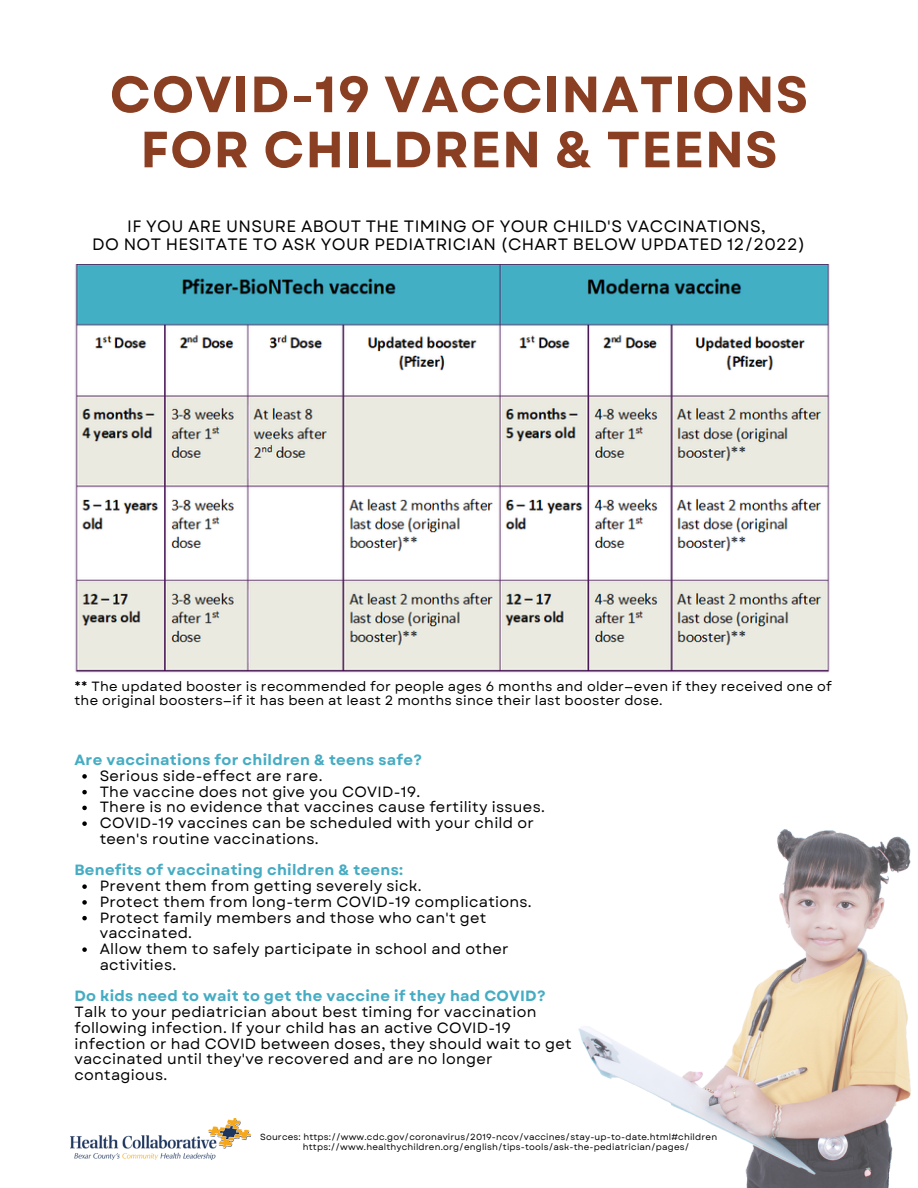
<style>
.page{position:relative;width:918px;height:1188px;background:#fff}
.page>*{position:absolute;margin:0;border:0;box-sizing:border-box;transform-origin:0 0}
.t1{font:700 50.85px/55.2px "Garet";letter-spacing:.02em;color:#8b3f22;text-align:center}
.t2{font:16.5px/18px "Garet";letter-spacing:.02em;color:#000;text-align:center}
.t3{font:14.85px/15.8px "Garet";letter-spacing:.02em;color:#000}
.t4{font:700 14.85px "Garet";letter-spacing:.02em;color:#45acc3}
.t5{font:13.35px/14.5px "Garet";letter-spacing:.02em;color:#000}
.t6{font:8.85px/9.6px "Garet";letter-spacing:.02em;color:#000}
</style>
<div class="page">
<img style="left:70px;top:1119px;width:180px;height:40px">
<img style="left:579px;top:829px;width:331px;height:359px">
<img style="left:75px;top:264px;width:755px;height:409px">
<svg style="left:82px;top:774px;width:5px;height:5px"></svg>
<svg style="left:82px;top:790px;width:5px;height:4px"></svg>
<svg style="left:82px;top:806px;width:5px;height:4px"></svg>
<svg style="left:82px;top:821px;width:5px;height:5px"></svg>
<svg style="left:82px;top:884px;width:5px;height:5px"></svg>
<svg style="left:82px;top:900px;width:5px;height:5px"></svg>
<svg style="left:82px;top:916px;width:5px;height:4px"></svg>
<svg style="left:82px;top:947px;width:5px;height:5px"></svg>
<h1 class="t1" style="left:110px;top:67px;width:700px">COVID-19 VACCINATIONS<br>FOR CHILDREN &amp; TEENS</h1>
<p class="t2" style="left:92px;top:217px;width:714px">IF YOU ARE UNSURE ABOUT THE TIMING OF YOUR CHILD'S VACCINATIONS,<br>DO NOT HESITATE TO ASK YOUR PEDIATRICIAN (CHART BELOW UPDATED 12/2022)</p>
<p class="t5" style="left:74px;top:679px;width:759px">** The updated booster is recommended for people ages 6 months and older—even if they received one of the original boosters—if it has been at least 2 months since their last booster dose.</p>
<p class="t4" style="left:74px;top:749px;width:349px">Are vaccinations for children &amp; teens safe?</p>
<p class="t3" style="left:100px;top:768px;width:447px">Serious side-effect are rare.<br>The vaccine does not give you COVID-19.<br>There is no evidence that vaccines cause fertility issues.<br>COVID-19 vaccines can be scheduled with your child or teen's routine vaccinations.</p>
<p class="t3" style="left:100px;top:878px;width:434px">Prevent them from getting severely sick.<br>Protect them from long-term COVID-19 complications.<br>Protect family members and those who can't get vaccinated.<br>Allow them to safely participate in school and other activities.</p>
<p class="t4" style="left:74px;top:860px;width:330px">Benefits of vaccinating children &amp; teens:</p>
<p class="t4" style="left:74px;top:986px;width:473px">Do kids need to wait to get the vaccine if they had COVID?</p>
<p class="t3" style="left:74px;top:1004px;width:499px">Talk to your pediatrician about best timing for vaccination following infection. If your child has an active COVID-19 infection or had COVID between doses, they should wait to get vaccinated until they've recovered and are no longer contagious.</p>
<p class="t6" style="left:303px;top:1132px;width:416px;text-indent:-43px">Sources: https://www.cdc.gov/coronavirus/2019-ncov/vaccines/stay-up-to-date.html#children https://www.healthychildren.org/english/tips-tools/ask-the-pediatrician/pages/</p>
</div>
